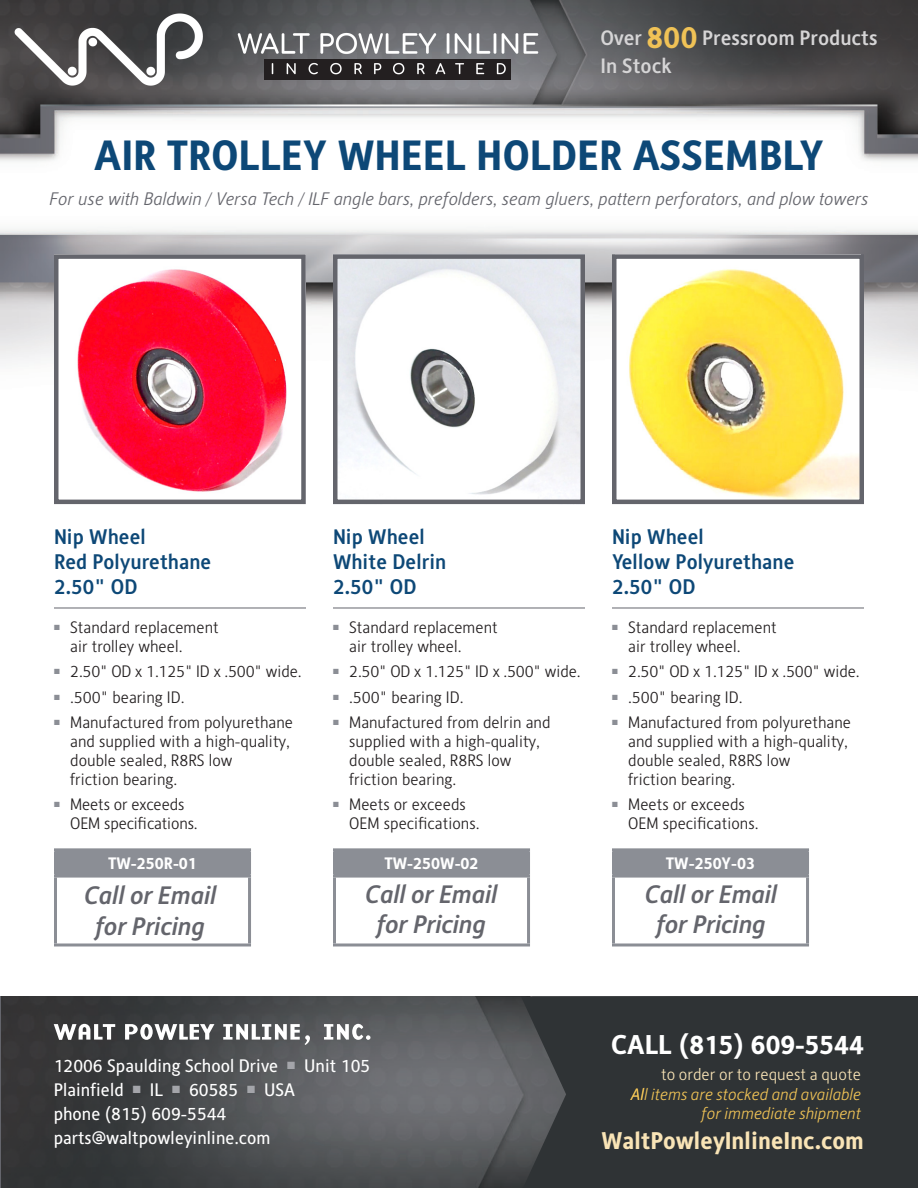
<style>
.page{position:relative;width:918px;height:1188px;background:#fff}
.page>*{position:absolute;margin:0;border:0;box-sizing:border-box;transform-origin:0 0}
.t1{font:700 42px "Alber";color:#0d4877}
.t2{font:700 27px "Alber";color:#fff}
.t3{font:italic 500 25.5px/30.6px "Alber New";letter-spacing:-.005em;color:#64656c;text-align:center}
.t4{font:700 24px "Alber";color:#f9e4b6}
.t5{font:500 21px/25.2px "Alber";color:#0d4877}
.t6{font:500 21px/28px "Alber New";color:#d6d5d6}
.t7{font:18px/24px "Alber";color:#fff}
.t8{font:italic 300 18px "Alber";color:#64656c}
.t9{font:300 16.5px/18.8px "Alber";color:#231f20}
.t10{font:italic 300 16.5px/19px "Alber New";color:#f0c356;text-align:right}
.t11{font:700 16.5px "Alber";color:#fff}
.t12{font:300 16.5px "Alber New";color:#f9e4b6}
.s1{font-weight:700;font-size:30px;color:#f0c256}
</style>
<div class="page">
<img style="left:0;top:0;width:918px;height:366px">
<hr style="left:54px;top:608px;width:252px;height:1px;background:#64656c">
<img style="left:59px;top:259px;width:242px;height:233px">
<div style="left:54px;top:254px;width:252px;height:250px;border:4px solid #64656c"></div>
<div style="left:56px;top:850px;width:194px;height:26px;background:#8b8e95"></div>
<hr style="left:54px;top:848px;width:197px;height:3px;background:#8b8e95">
<hr style="left:54px;top:851px;width:3px;height:24px;background:#8b8e95">
<hr style="left:248px;top:851px;width:3px;height:24px;background:#8b8e95">
<hr style="left:54px;top:875px;width:197px;height:3px;background:#8b8e95">
<hr style="left:54px;top:878px;width:3px;height:65px;background:#8b8e95">
<hr style="left:248px;top:878px;width:3px;height:65px;background:#8b8e95">
<hr style="left:54px;top:943px;width:197px;height:3px;background:#8b8e95">
<hr style="left:333px;top:608px;width:252px;height:1px;background:#64656c">
<img style="left:338px;top:259px;width:242px;height:236px">
<div style="left:333px;top:254px;width:252px;height:250px;border:4px solid #64656c"></div>
<div style="left:334px;top:850px;width:195px;height:26px;background:#8b8e95"></div>
<hr style="left:333px;top:848px;width:197px;height:3px;background:#8b8e95">
<hr style="left:333px;top:851px;width:3px;height:24px;background:#8b8e95">
<hr style="left:527px;top:851px;width:3px;height:24px;background:#8b8e95">
<hr style="left:333px;top:875px;width:197px;height:3px;background:#8b8e95">
<hr style="left:333px;top:878px;width:3px;height:65px;background:#8b8e95">
<hr style="left:527px;top:878px;width:3px;height:65px;background:#8b8e95">
<hr style="left:333px;top:943px;width:197px;height:3px;background:#8b8e95">
<hr style="left:612px;top:608px;width:252px;height:1px;background:#64656c">
<img style="left:617px;top:259px;width:242px;height:240px">
<div style="left:612px;top:254px;width:252px;height:250px;border:4px solid #64656c"></div>
<div style="left:614px;top:850px;width:194px;height:26px;background:#8b8e95"></div>
<hr style="left:612px;top:848px;width:197px;height:3px;background:#8b8e95">
<hr style="left:612px;top:851px;width:3px;height:24px;background:#8b8e95">
<hr style="left:806px;top:851px;width:3px;height:24px;background:#8b8e95">
<hr style="left:612px;top:875px;width:197px;height:3px;background:#8b8e95">
<hr style="left:612px;top:878px;width:3px;height:65px;background:#8b8e95">
<hr style="left:806px;top:878px;width:3px;height:65px;background:#8b8e95">
<hr style="left:612px;top:943px;width:197px;height:3px;background:#8b8e95">
<img style="left:2px;top:997px;width:519px;height:191px">
<div style="left:521px;top:997px;width:397px;height:191px;background:#2f3335"></div>
<svg style="left:54px;top:1024px;width:317px;height:21px"></svg>
<img style="left:0;top:5px;width:561px;height:90px">
<p class="t6" style="left:601px;top:23px;width:279px">Over <span class="s1">800</span> Pressroom Products<br>In Stock</p>
<h1 class="t1" style="left:94px;top:128px;width:731px">AIR TROLLEY WHEEL HOLDER ASSEMBLY</h1>
<p class="t8" style="left:49px;top:188px;width:821px">For use with Baldwin / Versa Tech / ILF angle bars, prefolders, seam gluers, pattern perforators, and plow towers</p>
<p class="t5" style="left:54px;top:523px;width:159px">Nip Wheel<br>Red Polyurethane<br>2.50" OD</p>
<p class="t9" style="left:70px;top:618px;width:150px;text-indent:-16px"><sup>■</sup> Standard replacement air trolley wheel.</p>
<p class="t9" style="left:54px;top:662px;width:249px"><sup>■</sup> 2.50" OD x 1.125" ID x .500" wide.</p>
<p class="t9" style="left:54px;top:688px;width:132px"><sup>■</sup> .500" bearing ID.</p>
<p class="t9" style="left:70px;top:713px;width:224px;text-indent:-16px"><sup>■</sup> Manufactured from polyurethane and supplied with a high-quality, double sealed, R8RS low<br>friction bearing.</p>
<p class="t9" style="left:70px;top:795px;width:129px;text-indent:-16px"><sup>■</sup> Meets or exceeds<br>OEM specifications.</p>
<p class="t11" style="left:108px;top:853px;width:90px">TW-250R-01</p>
<p class="t5" style="left:333px;top:523px;width:115px">Nip Wheel<br>White Delrin<br>2.50" OD</p>
<p class="t9" style="left:349px;top:618px;width:150px;text-indent:-16px"><sup>■</sup> Standard replacement air trolley wheel.</p>
<p class="t9" style="left:333px;top:662px;width:249px"><sup>■</sup> 2.50" OD x 1.125" ID x .500" wide.</p>
<p class="t9" style="left:333px;top:688px;width:132px"><sup>■</sup> .500" bearing ID.</p>
<p class="t9" style="left:349px;top:713px;width:203px;text-indent:-16px"><sup>■</sup> Manufactured from delrin and supplied with a high-quality, double sealed, R8RS low friction bearing.</p>
<p class="t9" style="left:349px;top:795px;width:132px;text-indent:-16px"><sup>■</sup> Meets or exceeds<br>OEM specifications.</p>
<p class="t11" style="left:384px;top:853px;width:96px">TW-250W-02</p>
<h3 class="t3" style="left:365px;top:878px;width:134px">Call or Email for Pricing</h3>
<p class="t5" style="left:612px;top:523px;width:184px">Nip Wheel<br>Yellow Polyurethane<br>2.50" OD</p>
<p class="t9" style="left:628px;top:618px;width:150px;text-indent:-16px"><sup>■</sup> Standard replacement air trolley wheel.</p>
<p class="t9" style="left:612px;top:662px;width:249px"><sup>■</sup> 2.50" OD x 1.125" ID x .500" wide.</p>
<p class="t9" style="left:612px;top:688px;width:132px"><sup>■</sup> .500" bearing ID.</p>
<p class="t9" style="left:628px;top:713px;width:224px;text-indent:-16px"><sup>■</sup> Manufactured from polyurethane and supplied with a high-quality, double sealed, R8RS low<br>friction bearing.</p>
<p class="t9" style="left:628px;top:795px;width:132px;text-indent:-16px"><sup>■</sup> Meets or exceeds<br>OEM specifications.</p>
<p class="t11" style="left:666px;top:853px;width:91px">TW-250Y-03</p>
<h3 class="t3" style="left:84px;top:879px;width:134px">Call or Email for Pricing</h3>
<h3 class="t3" style="left:645px;top:878px;width:134px">Call or Email for Pricing</h3>
<p class="t7" style="left:54px;top:1053px;width:318px">12006 Spaulding School Drive <sup>■</sup> Unit 105<br>Plainfield <sup>■</sup> IL <sup>■</sup> 60585 <sup>■</sup> USA<br>phone (815) 609-5544 parts@waltpowleyinline.com</p>
<h2 class="t2" style="left:611px;top:1027px;width:254px">CALL (815) 609-5544</h2>
<p class="t12" style="left:661px;top:1064px;width:202px">to order or to request a quote</p>
<p class="t10" style="left:631px;top:1084px;width:232px">All items are stocked and available for immediate shipment</p>
<h3 class="t4" style="left:601px;top:1125px;width:264px">WaltPowleyInlineInc.com</h3>
</div>
